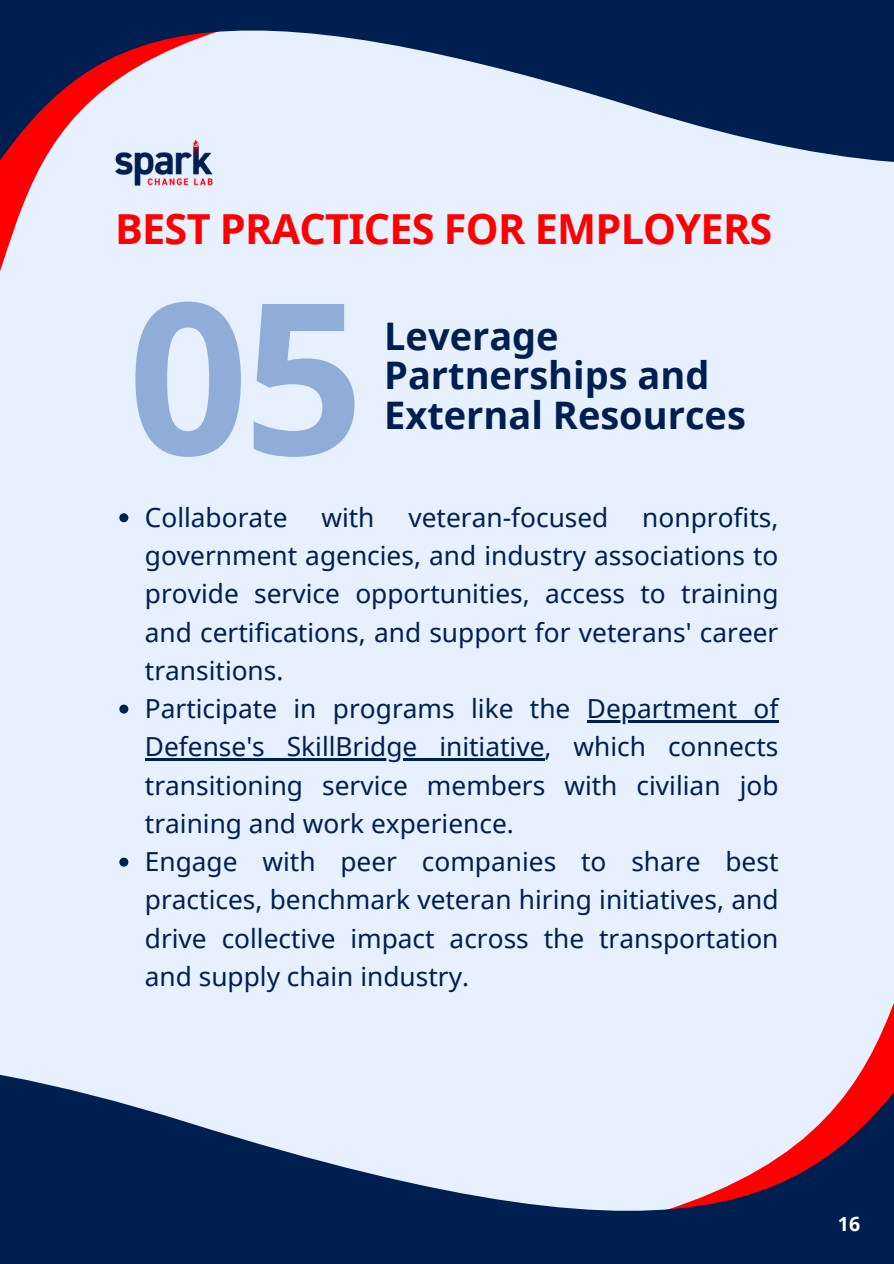
<style>
.page{position:relative;width:894px;height:1264px;background:#fff}
.page>*{position:absolute;margin:0;border:0;box-sizing:border-box;transform-origin:0 0}
.t1{font:700 211.2px "Noto Sans";color:#8fadd8}
.t2{font:700 41.4px "Noto Sans";letter-spacing:-.02em;color:#f00}
.t3{font:700 37.95px/39.5px "Noto Sans";color:#001f51}
.t4{font:26.25px/38.2px "Noto Sans";color:#001f51}
.t5{font:700 19.5px "Noto Sans";color:#fff}
</style>
<div class="page">
<div style="left:0;top:0;width:893px;height:1263px;background:#e6f0ff"></div>
<svg style="left:0;top:1005px;width:893px;height:258px"></svg>
<svg style="left:0;top:0;width:893px;height:252px"></svg>
<svg style="left:119px;top:513px;width:9px;height:9px"></svg>
<svg style="left:119px;top:704px;width:9px;height:9px"></svg>
<hr style="left:586px;top:720px;width:192px;height:2px;background:#001f51">
<hr style="left:145px;top:758px;width:399px;height:2px;background:#001f51">
<svg style="left:119px;top:857px;width:9px;height:9px"></svg>
<img style="left:100px;top:108px;width:133px;height:108px">
<p class="t2" style="left:115px;top:200px;width:658px">BEST PRACTICES FOR EMPLOYERS</p>
<p class="t1" style="left:128px;top:229px;width:237px">05</p>
<p class="t3" style="left:384px;top:315px;width:363px">Leverage<br>Partnerships and<br>External Resources</p>
<p class="t4" style="left:145px;top:497px;width:635px;text-align:justify;text-indent:497px">nonprofits, government agencies, and industry associations to provide service opportunities, access to training and certifications, and support for veterans' career transitions.</p>
<p class="t4" style="left:145px;top:688px;width:427px">Participate in programs like the</p>
<h1 class="t4" style="left:586px;top:688px;width:193px">Department of</h1>
<p class="t4" style="left:145px;top:727px;width:635px">Defense's SkillBridge initiative, which connects transitioning service members with civilian job training and work experience.<br>Engage with peer companies to share best practices, benchmark veteran hiring initiatives, and</p>
<h2 class="t4" style="left:145px;top:918px;width:635px">drive collective impact across the transportation and supply chain industry.</h2>
<p class="t4" style="left:145px;top:497px;width:144px">Collaborate</p>
<p class="t4" style="left:321px;top:497px;width:55px">with</p>
<p class="t4" style="left:408px;top:497px;width:201px">veteran-focused</p>
<p class="t5" style="left:837px;top:1210px;width:24px">16</p>
</div>
